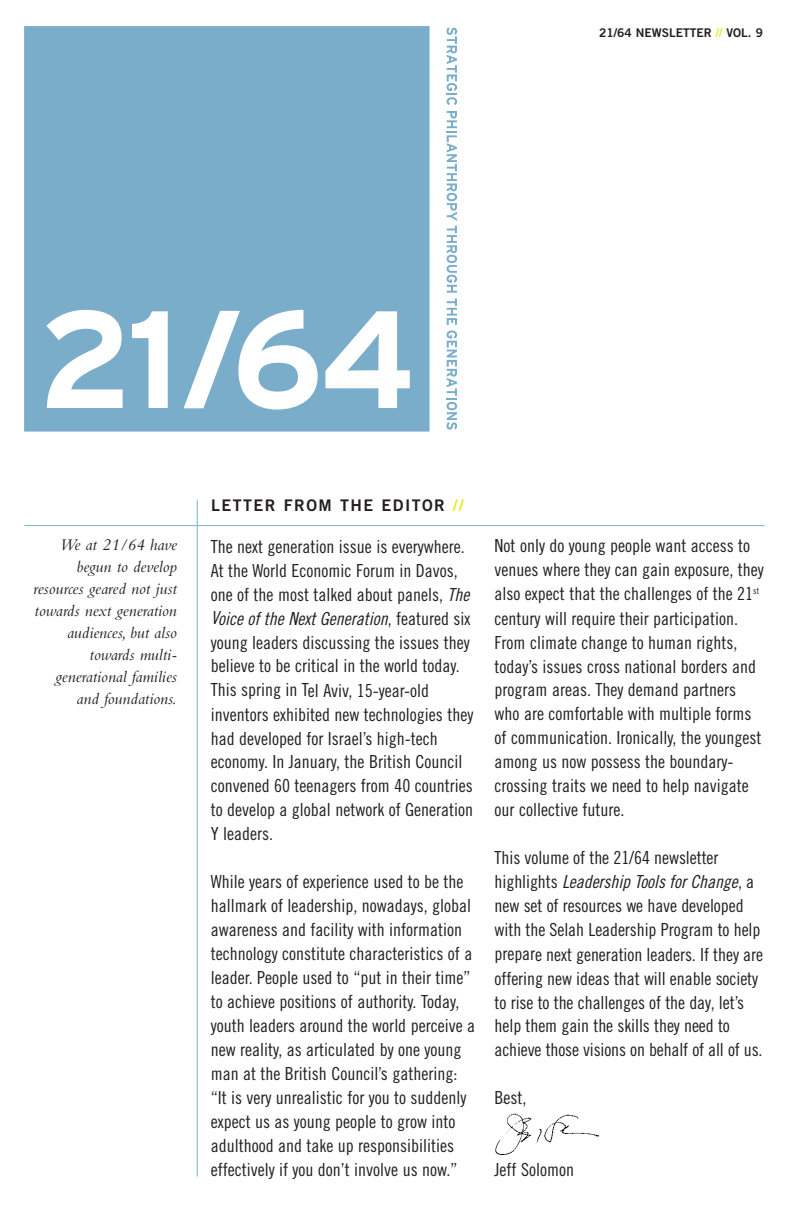
<style>
.page{position:relative;width:792px;height:1224px;background:#fff}
.page>*{position:absolute;margin:0;border:0;box-sizing:border-box;transform-origin:0 0}
.t1{font:18px/24px "Trade Gothic Cond Eighteen";color:#231f20}
.t2{font:18px "Trade Gothic Cond Eighteen Obl";letter-spacing:-.005em;color:#231f20}
.t3{font:italic 17px/22px "Bembo";color:#231f20;text-align:right}
.t4{font:16px "Trade Gothic Bold Two";letter-spacing:.09em;color:#231f20}
.t5{font:12px "Trade Gothic Bold Two";color:#231f20}
.s1{color:#e9e727}
.s2{font-family:"Trade Gothic Cond Eighteen Obl"}
.s3{font-family:"Trade Gothic Cond Eighteen"}
</style>
<div class="page">
<img style="left:495px;top:1113px;width:105px;height:42px">
<hr style="left:25px;top:525px;width:740px;height:1px;background:#7db1cd">
<hr style="left:197px;top:500px;width:1px;height:677px;background:#7db1cd">
<svg style="left:24px;top:26px;width:406px;height:406px;background:#86b5ce"></svg>
<svg style="left:447px;top:27px;width:10px;height:78px"></svg>
<svg style="left:447px;top:111px;width:10px;height:214px"></svg>
<svg style="left:447px;top:331px;width:10px;height:99px"></svg>
<p class="t5" style="left:599px;top:28px;width:165px">21/64 NEWSLETTER <span class="s1">//</span> VOL. 9</p>
<p class="t3" style="left:33px;top:536px;width:145px">We at 21/64 have begun to develop resources geared not just towards next generation audiences, but also towards multi&shy;generational families and foundations.</p>
<p class="t4" style="left:211px;top:500px;width:254px">LETTER FROM THE EDITOR <span class="s1">//</span></p>
<p class="t1" style="left:211px;top:536px;width:260px">The next generation issue is everywhere.<br>At the World Economic Forum in Davos, one of the most talked about panels, <span class="s2">The</span></p>
<p class="t2" style="left:211px;top:612px;width:261px">Voice of the Next Generation<span class="s3">, featured six</span></p>
<p class="t1" style="left:211px;top:632px;width:264px">young leaders discussing the issues they believe to be critical in the world today.<br>This spring in Tel Aviv, 15-year-old inventors exhibited new technologies they had developed for Israel’s high-tech economy. In January, the British Council convened 60 teenagers from 40 countries to develop a global network of Generation Y leaders.</p>
<p class="t1" style="left:211px;top:872px;width:266px">While years of experience used to be the hallmark of leadership, nowadays, global awareness and facility with information technology constitute characteristics of a leader. People used to “put in their time” to achieve positions of authority. Today, youth leaders around the world perceive a new reality, as articulated by one young man at the British Council’s gathering: “It is very unrealistic for you to suddenly expect us as young people to grow into adulthood and take up responsibilities effectively if you don’t involve us now.”</p>
<p class="t1" style="left:495px;top:535px;width:271px">Not only do young people want access to venues where they can gain exposure, they also expect that the challenges of the 21<sup>st </sup>century will require their participation.<br>From climate change to human rights, today’s issues cross national borders and program areas. They demand partners who are comfortable with multiple forms of communication. Ironically, the youngest among us now possess the boundary&shy;crossing traits we need to help navigate our collective future.</p>
<p class="t1" style="left:495px;top:848px;width:225px">This volume of the 21/64 newsletter</p>
<p class="t2" style="left:495px;top:875px;width:261px"><span class="s3">highlights</span> Leadership Tools for Change<span class="s3">, a</span></p>
<p class="t1" style="left:495px;top:895px;width:270px">new set of resources we have developed with the Selah Leadership Program to help prepare next generation leaders. If they are offering new ideas that will enable society to rise to the challenges of the day, let’s help them gain the skills they need to achieve those visions on behalf of all of us.</p>
<p class="t1" style="left:495px;top:1088px;width:34px">Best,</p>
<p class="t1" style="left:495px;top:1160px;width:81px">Jeff Solomon</p>
</div>
